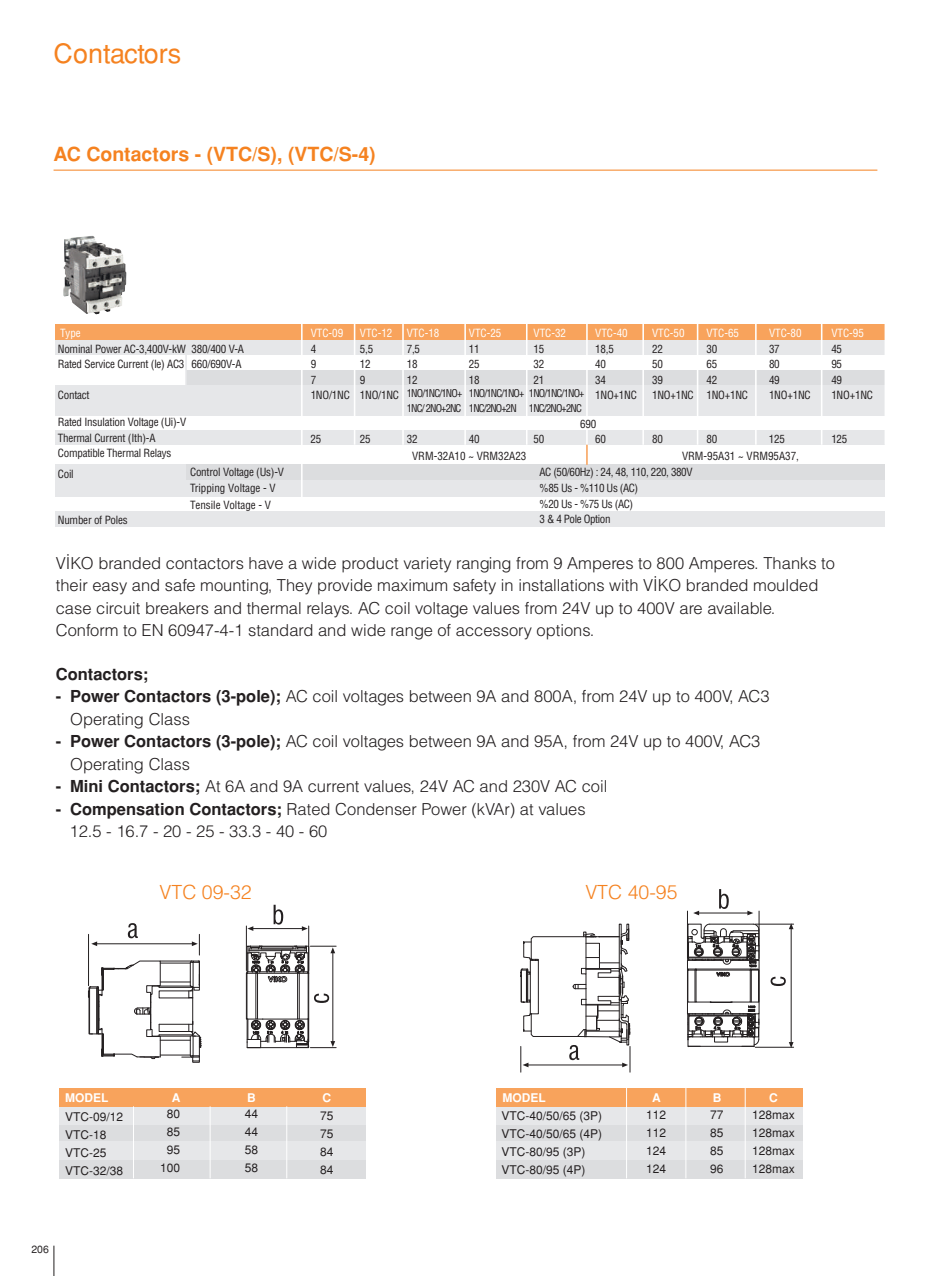
<style>
.page{position:relative;width:936px;height:1276px;background:#fff}
.page>*{position:absolute;margin:0;border:0;box-sizing:border-box;transform-origin:0 0}
.t1{font:27px "Helvetica Normal Tr";color:#f58220}
.t2{font:700 19.5px "Helvetica Tr";color:#f58220}
.t3{font:19.5px "Helvetica Light Normal Tr";color:#f58220}
.t4{font:16.5px/22.5px "Helvetica Light Normal Tr";color:#231f20}
.t5{font:700 16.5px "Helvetica Tr";color:#231f20}
.t6{font:12px/18px "Helvetica Normal Tr";color:#231f20;text-align:justify}
.t7{font:700 12px "Helvetica Tr";color:#fff}
.t8{font:11.1px/15.5px "Helvetica Cond Normal Tr";letter-spacing:-.02em;color:#231f20}
.t9{font:11.1px/16.5px "Helvetica Cond Normal Tr";color:#231f20}
.t10{font:11.1px "Helvetica Cond Normal Tr";color:#fff}
.t11{font:10.5px/15.5px "Helvetica Cond Normal Tr";letter-spacing:-.08em;color:#231f20}
.t12{font:10.5px "Helvetica Normal Tr";color:#231f20}
.s1{font-family:"Helvetica Tr";font-weight:700}
</style>
<div class="page">
<hr style="left:54px;top:1245px;width:1px;height:31px;background:#231f20">
<hr style="left:54px;top:170px;width:823px;height:1px;background:#f58220">
<div style="left:55px;top:465px;width:829px;height:32px;background:#e6e7e9"></div>
<div style="left:186px;top:465px;width:698px;height:15px;background:#dcdddf"></div>
<div style="left:186px;top:370px;width:698px;height:16px;background:#dcdddf"></div>
<img style="left:63px;top:236px;width:63px;height:78px">
<div style="left:55px;top:339px;width:829px;height:16px;background:#e6e7e9"></div>
<div style="left:55px;top:324px;width:829px;height:16px;background:#f8a35c"></div>
<div style="left:55px;top:385px;width:829px;height:31px;background:#e6e7e9"></div>
<div style="left:55px;top:430px;width:829px;height:15px;background:#e6e7e9"></div>
<div style="left:55px;top:511px;width:829px;height:16px;background:#e6e7e9"></div>
<hr style="left:185px;top:352px;width:2px;height:34px;background:#e6e7e9">
<hr style="left:301px;top:324px;width:1px;height:183px;background:#fff">
<hr style="left:354px;top:324px;width:1px;height:121px;background:#fff">
<hr style="left:402px;top:324px;width:2px;height:121px;background:#fff">
<hr style="left:464px;top:324px;width:2px;height:121px;background:#fff">
<hr style="left:526px;top:324px;width:1px;height:121px;background:#fff">
<hr style="left:586px;top:324px;width:1px;height:121px;background:#fff">
<hr style="left:642px;top:324px;width:2px;height:121px;background:#fff">
<hr style="left:696px;top:324px;width:2px;height:121px;background:#fff">
<hr style="left:755px;top:324px;width:1px;height:121px;background:#fff">
<hr style="left:820px;top:324px;width:2px;height:121px;background:#fff">
<svg style="left:586px;top:445px;width:1px;height:20px"></svg>
<hr style="left:246px;top:926px;width:1px;height:44px;background:#231f20">
<hr style="left:308px;top:926px;width:1px;height:44px;background:#231f20">
<svg style="left:247px;top:926px;width:6px;height:5px"></svg>
<svg style="left:302px;top:926px;width:6px;height:5px"></svg>
<hr style="left:253px;top:928px;width:49px;height:1px;background:#231f20">
<svg style="left:88px;top:923px;width:114px;height:139px"></svg>
<svg style="left:273px;top:904px;width:10px;height:20px"></svg>
<svg style="left:245px;top:945px;width:91px;height:103px"></svg>
<svg style="left:687px;top:923px;width:73px;height:124px"></svg>
<hr style="left:687px;top:911px;width:1px;height:47px;background:#231f20">
<hr style="left:758px;top:911px;width:1px;height:47px;background:#231f20">
<svg style="left:693px;top:910px;width:6px;height:5px"></svg>
<svg style="left:747px;top:910px;width:6px;height:5px"></svg>
<hr style="left:698px;top:912px;width:49px;height:1px;background:#231f20">
<hr style="left:755px;top:1047px;width:38px;height:1px;background:#231f20">
<hr style="left:755px;top:923px;width:38px;height:1px;background:#231f20">
<svg style="left:788px;top:1042px;width:5px;height:6px"></svg>
<svg style="left:788px;top:923px;width:5px;height:6px"></svg>
<hr style="left:790px;top:929px;width:1px;height:113px;background:#231f20">
<svg style="left:520px;top:923px;width:111px;height:149px"></svg>
<svg style="left:719px;top:889px;width:9px;height:20px"></svg>
<svg style="left:770px;top:976px;width:15px;height:10px"></svg>
<div style="left:59px;top:1088px;width:306px;height:90px;background:#dcdddf"></div>
<div style="left:59px;top:1106px;width:306px;height:18px;background:#e6e7e9"></div>
<div style="left:59px;top:1141px;width:306px;height:19px;background:#e6e7e9"></div>
<div style="left:59px;top:1088px;width:306px;height:18px;background:#f8a35c"></div>
<hr style="left:133px;top:1106px;width:1px;height:72px;background:#fff">
<hr style="left:210px;top:1106px;width:1px;height:72px;background:#fff">
<hr style="left:286px;top:1106px;width:1px;height:72px;background:#fff">
<div style="left:496px;top:1088px;width:306px;height:90px;background:#dcdddf"></div>
<div style="left:496px;top:1106px;width:306px;height:18px;background:#e6e7e9"></div>
<div style="left:496px;top:1141px;width:306px;height:19px;background:#e6e7e9"></div>
<div style="left:496px;top:1088px;width:306px;height:18px;background:#f8a35c"></div>
<hr style="left:626px;top:1088px;width:1px;height:90px;background:#fff">
<hr style="left:685px;top:1088px;width:1px;height:90px;background:#fff">
<hr style="left:744px;top:1088px;width:1px;height:90px;background:#fff">
<h1 class="t1" style="left:54px;top:37px;width:129px">Contactors</h1>
<p class="t2" style="left:54px;top:143px;width:324px">AC Contactors - (VTC/S), (VTC/S-4)</p>
<p class="t10" style="left:60px;top:326px;width:22px">Type</p>
<p class="t10" style="left:311px;top:326px;width:34px">VTC-09</p>
<p class="t10" style="left:360px;top:326px;width:34px">VTC-12</p>
<p class="t10" style="left:407px;top:326px;width:34px">VTC-18</p>
<p class="t10" style="left:469px;top:326px;width:34px">VTC-25</p>
<p class="t10" style="left:533px;top:326px;width:34px">VTC-32</p>
<p class="t10" style="left:595px;top:326px;width:34px">VTC-40</p>
<p class="t10" style="left:652px;top:326px;width:34px">VTC-50</p>
<p class="t10" style="left:706px;top:326px;width:34px">VTC-65</p>
<p class="t10" style="left:769px;top:326px;width:34px">VTC-80</p>
<p class="t10" style="left:831px;top:326px;width:34px">VTC-95</p>
<p class="t8" style="left:58px;top:341px;width:130px">Nominal Power AC-3,400V-kW<br>Rated Service Current (le) AC3</p>
<p class="t8" style="left:58px;top:387px;width:33px">Contact</p>
<p class="t8" style="left:191px;top:341px;width:54px">380/400 V-A<br>660/690V-A</p>
<p class="t8" style="left:310px;top:341px;width:41px">4<br>9<br>7<br>1NO/1NC</p>
<p class="t8" style="left:360px;top:341px;width:41px">5,5<br>12<br>9<br>1NO/1NC</p>
<p class="t8" style="left:407px;top:341px;width:15px">7,5<br>18<br>12</p>
<p class="t8" style="left:469px;top:341px;width:12px;text-align:justify">11<br>25<br>18</p>
<p class="t8" style="left:533px;top:341px;width:12px;text-align:justify">15<br>32<br>21</p>
<p class="t8" style="left:595px;top:341px;width:43px">18,5<br>40<br>34<br>1NO+1NC</p>
<p class="t8" style="left:652px;top:341px;width:43px">22<br>50<br>39<br>1NO+1NC</p>
<p class="t8" style="left:706px;top:341px;width:43px">30<br>65<br>42<br>1NO+1NC</p>
<p class="t8" style="left:769px;top:341px;width:43px">37<br>80<br>49<br>1NO+1NC</p>
<p class="t8" style="left:831px;top:341px;width:43px">45<br>95<br>49<br>1NO+1NC</p>
<p class="t11" style="left:407px;top:385px;width:57px">1NO/1NC/1NO+<br>1NC/ 2NO+2NC</p>
<p class="t11" style="left:469px;top:385px;width:117px">1NO/1NC/1NO+ 1NO/1NC/1NO+<br>1NC/2NO+2N</p>
<p class="t11" style="left:529px;top:401px;width:54px">1NC/2NO+2NC</p>
<p class="t8" style="left:580px;top:416px;width:18px">690</p>
<p class="t8" style="left:58px;top:414px;width:130px">Rated Insulation Voltage (Ui)-V<br>Thermal Current (Ith)-A<br>Compatible Thermal Relays</p>
<p class="t8" style="left:310px;top:431px;width:12px">25</p>
<p class="t8" style="left:360px;top:431px;width:12px">25</p>
<p class="t8" style="left:407px;top:431px;width:12px">32</p>
<p class="t8" style="left:469px;top:431px;width:12px">40</p>
<p class="t8" style="left:533px;top:431px;width:12px">50</p>
<p class="t8" style="left:595px;top:431px;width:12px">60</p>
<p class="t8" style="left:652px;top:431px;width:12px">80</p>
<p class="t8" style="left:706px;top:431px;width:12px">80</p>
<p class="t8" style="left:769px;top:431px;width:18px">125</p>
<p class="t8" style="left:831px;top:431px;width:18px">125</p>
<p class="t9" style="left:412px;top:447px;width:116px">VRM-32A10 ~ VRM32A23</p>
<p class="t9" style="left:682px;top:447px;width:118px">VRM-95A31 ~ VRM95A37,</p>
<p class="t8" style="left:58px;top:466px;width:17px">Coil</p>
<p class="t8" style="left:58px;top:512px;width:71px">Number of Poles</p>
<p class="t9" style="left:190px;top:463px;width:95px">Control Voltage (Us)-V<br>Tripping Voltage - V<br>Tensile Voltage - V</p>
<p class="t8" style="left:539px;top:464px;width:154px">AC (50/60Hz) : 24, 48, 110, 220, 380V %85 Us - %110 Us (AC)<br>%20 Us - %75 Us (AC)<br>3 &amp; 4 Pole Option</p>
<p class="t4" style="left:56px;top:551px;width:780px">V‹KO branded contactors have a wide product variety ranging from 9 Amperes to 800 Amperes. Thanks to their easy and safe mounting, They provide maximum safety in installations with V‹KO branded moulded case circuit breakers and thermal relays. AC coil voltage values from 24V up to 400V are available.<br>Conform to EN 60947-4-1 standard and wide range of accessory options.</p>
<p class="t5" style="left:56px;top:664px;width:94px">Contactors;</p>
<p class="t4" style="left:70px;top:685px;width:701px;text-indent:-14px"><span class="s1">- Power Contactors (3-pole);</span> AC coil voltages between 9A and 800A, from 24V up to 400V, AC3<br>Operating Class</p>
<p class="t4" style="left:70px;top:730px;width:691px;text-indent:-14px"><span class="s1">- Power Contactors (3-pole);</span> AC coil voltages between 9A and 95A, from 24V up to 400V, AC3<br>Operating Class</p>
<p class="t4" style="left:56px;top:775px;width:553px"><span class="s1">- Mini Contactors;</span> At 6A and 9A current values, 24V AC and 230V AC coil</p>
<p class="t4" style="left:69px;top:797px;width:517px;text-indent:-14px"><span class="s1">- Compensation Contactors;</span> Rated Condenser Power (kVAr) at values<br>12.5 - 16.7 - 20 - 25 - 33.3 - 40 - 60</p>
<p class="t3" style="left:160px;top:880px;width:94px">VTC 09-32</p>
<p class="t3" style="left:585px;top:880px;width:94px">VTC 40-95</p>
<p class="t7" style="left:65px;top:1090px;width:45px">MODEL</p>
<p class="t6" style="left:65px;top:1108px;width:60px;text-align:left">VTC-09/12<br>VTC-18<br>VTC-25<br>VTC-32/38</p>
<p class="t6" style="left:160px;top:1105px;width:22px;text-align:center">80<br>85<br>95<br>100</p>
<p class="t6" style="left:245px;top:1105px;width:15px">44<br>44<br>58<br>58</p>
<p class="t6" style="left:320px;top:1106px;width:15px">75<br>75<br>84<br>84</p>
<p class="t7" style="left:172px;top:1090px;width:10px">A</p>
<p class="t7" style="left:247px;top:1090px;width:10px">B</p>
<p class="t7" style="left:322px;top:1090px;width:10px">C</p>
<p class="t7" style="left:502px;top:1090px;width:45px">MODEL</p>
<p class="t7" style="left:652px;top:1090px;width:10px">A</p>
<p class="t7" style="left:712px;top:1090px;width:10px">B</p>
<p class="t7" style="left:769px;top:1090px;width:10px">C</p>
<p class="t6" style="left:646px;top:1105px;width:22px">112<br>112<br>124<br>124</p>
<p class="t6" style="left:501px;top:1106px;width:102px;text-align:left">VTC-40/50/65 (3P)<br>VTC-40/50/65 (4P)<br>VTC-80/95 (3P)<br>VTC-80/95 (4P)</p>
<p class="t6" style="left:710px;top:1105px;width:15px">77<br>85<br>85<br>96</p>
<p class="t6" style="left:752px;top:1105px;width:44px">128max 128max 128max 128max</p>
<p class="t12" style="left:31px;top:1243px;width:19px">206</p>
</div>
